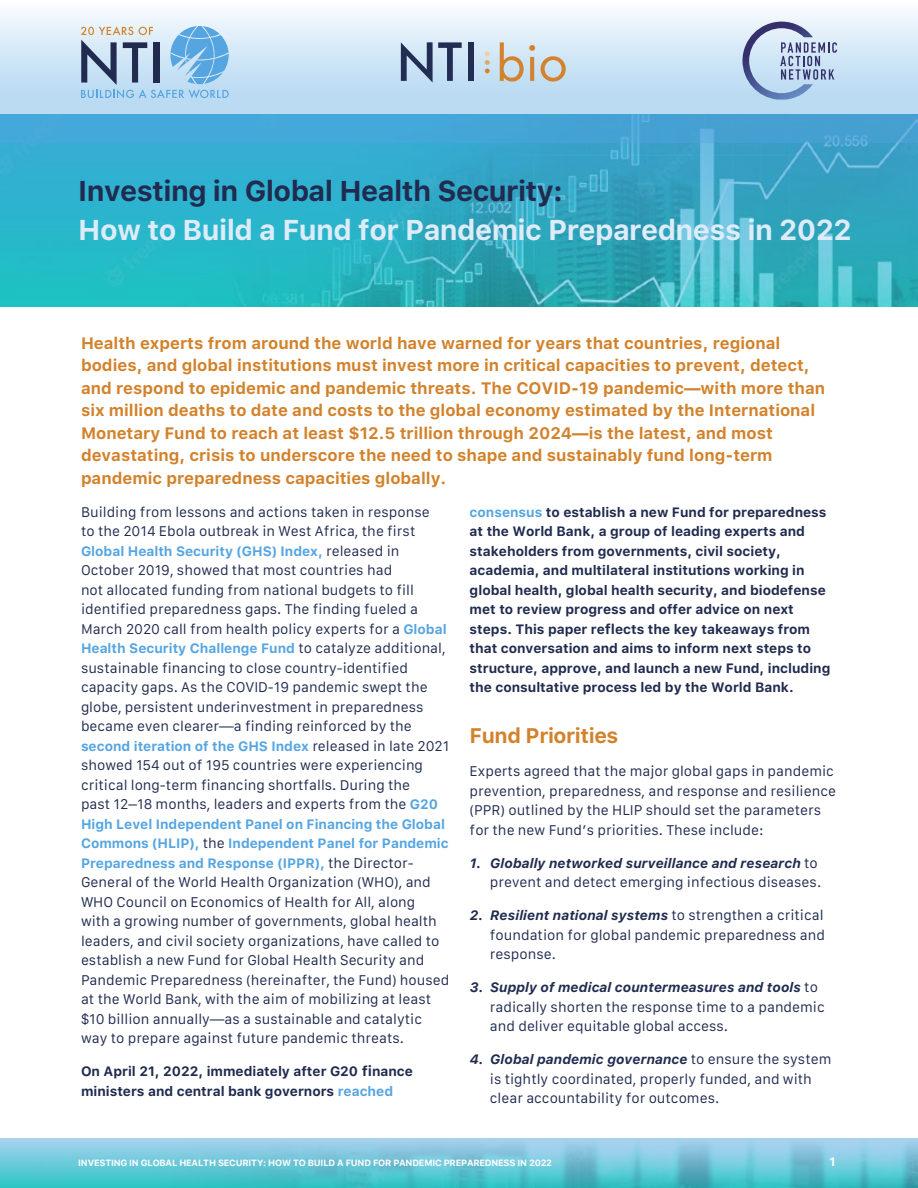
<style>
.page{position:relative;width:918px;height:1188px;background:#fff}
.page>*{position:absolute;margin:0;border:0;box-sizing:border-box;transform-origin:0 0}
.t1{font:700 28.5px/39px "Galvji";letter-spacing:-.02em;color:#deebf9}
.A_head{font:700 21px "Galvji";letter-spacing:-.02em;color:#d3822b}
.Footnote{font:700 16.5px/22.5px "Galvji";color:#d3822b}
.Footnote-2{font:13.5px/19.5px "Galvji";color:#202b4f}
.Footnote-3{font:700 13.5px/19.5px "Galvji";color:#202b4f}
.t2{font:700 12px "Galvji";color:#fff}
.t3{font:700 9px "Galvji";letter-spacing:-.02em;color:#fff}
.s1{color:#202b4f}
.s2{font-weight:700;color:#55a5e1}
.s3{color:#55a5e1}
.s4{font-weight:700;font-style:italic}
</style>
<div class="page">
<svg style="left:0;top:1139px;width:918px;height:49px;background:#6dc6d7"></svg>
<img style="left:0;top:143px;width:918px;height:164px">
<svg style="left:0;top:12px;width:918px;height:131px;background:#aad4ed"></svg>
<svg style="left:81px;top:26px;width:148px;height:72px;background:#9bbcd8"></svg>
<svg style="left:401px;top:42px;width:61px;height:41px;background:#90a3bc"></svg>
<div style="left:468px;top:42px;width:5px;height:39px;background:#212d52"></div>
<svg style="left:485px;top:52px;width:5px;height:21px"></svg>
<svg style="left:500px;top:42px;width:35px;height:40px"></svg>
<svg style="left:541px;top:56px;width:25px;height:26px"></svg>
<svg style="left:742px;top:22px;width:95px;height:78px;background:#acbed9"></svg>
<p class="t1" style="left:78px;top:171px;width:775px"><span class="s1">Investing in Global Health Security:<br></span>How to Build a Fund for Pandemic Preparedness in 2022</p>
<p class="Footnote" style="left:81px;top:332px;width:746px">Health experts from around the world have warned for years that countries, regional bodies, and global institutions must invest more in critical capacities to prevent, detect, and respond to epidemic and pandemic threats. The COVID-19 pandemic—with more than six million deaths to date and costs to the global economy estimated by the International Monetary Fund to reach at least $12.5 trillion through 2024—is the latest, and most devastating, crisis to underscore the need to shape and sustainably fund long-term pandemic preparedness capacities globally.</p>
<p class="Footnote-2" style="left:81px;top:502px;width:370px">Building from lessons and actions taken in response<br>to the 2014 Ebola outbreak in West Africa, the first <span class="s2">Global Health Security (GHS) Index,</span> released in October 2019, showed that most countries had<br>not allocated funding from national budgets to fill identified preparedness gaps. The finding fueled a March 2020 call from health policy experts for a <span class="s2">Global Health Security Challenge Fund</span> to catalyze additional, sustainable financing to close country-identified capacity gaps. As the COVID-19 pandemic swept the globe, persistent underinvestment in preparedness became even clearer—a finding reinforced by the <span class="s2">second iteration of the GHS Index</span> released in late 2021 showed 154 out of 195 countries were experiencing critical long-term financing shortfalls. During the<br>past 12–18 months, leaders and experts from the <span class="s2">G20<br>High Level Independent Panel on Financing the Global Commons (HLIP),</span> the <span class="s2">Independent Panel for Pandemic Preparedness and Response (IPPR),</span> the Director-General of the World Health Organization (WHO), and WHO Council on Economics of Health for All, along<br>with a growing number of governments, global health leaders, and civil society organizations, have called to establish a new Fund for Global Health Security and Pandemic Preparedness (hereinafter, the Fund) housed at the World Bank, with the aim of mobilizing at least $10 billion annually—as a sustainable and catalytic way to prepare against future pandemic threats.</p>
<p class="Footnote-3" style="left:81px;top:1062px;width:334px">On April 21, 2022, immediately after G20 finance ministers and central bank governors <span class="s3">reached</span></p>
<p class="Footnote-3" style="left:470px;top:502px;width:362px"><span class="s3">consensus</span> to establish a new Fund for preparedness at the World Bank, a group of leading experts and stakeholders from governments, civil society, academia, and multilateral institutions working in global health, global health security, and biodefense met to review progress and offer advice on next steps. This paper reflects the key takeaways from that conversation and aims to inform next steps to structure, approve, and launch a new Fund, including the consultative process led by the World Bank.</p>
<p class="A_head" style="left:470px;top:723px;width:150px">Fund Priorities</p>
<p class="Footnote-2" style="left:470px;top:762px;width:368px">Experts agreed that the major global gaps in pandemic prevention, preparedness, and response and resilience (PPR) outlined by the HLIP should set the parameters for the new Fund’s priorities. These include:</p>
<p class="Footnote-2" style="left:470px;top:853px;width:353px;text-align:right"><span class="s4">1. Globally networked surveillance and research</span> to prevent and detect emerging infectious diseases.</p>
<p class="Footnote-2" style="left:490px;top:906px;width:337px;text-align:justify;text-indent:-20px"><span class="s4">2. Resilient national systems</span> to strengthen a critical foundation for global pandemic preparedness and response.</p>
<p class="Footnote-2" style="left:490px;top:978px;width:336px;text-indent:-20px"><span class="s4">3. Supply of medical countermeasures and tools</span> to radically shorten the response time to a pandemic and deliver equitable global access.</p>
<p class="Footnote-2" style="left:490px;top:1050px;width:343px;text-indent:-20px"><span class="s4">4. Global pandemic governance</span> to ensure the system is tightly coordinated, properly funded, and with clear accountability for outcomes.</p>
<p class="t3" style="left:78px;top:1158px;width:475px">INVESTING IN GLOBAL HEALTH SECURITY: HOW TO BUILD A FUND FOR PANDEMIC PREPAREDNESS IN 2022</p>
<p class="t2" style="left:830px;top:1155px;width:8px">1</p>
</div>
